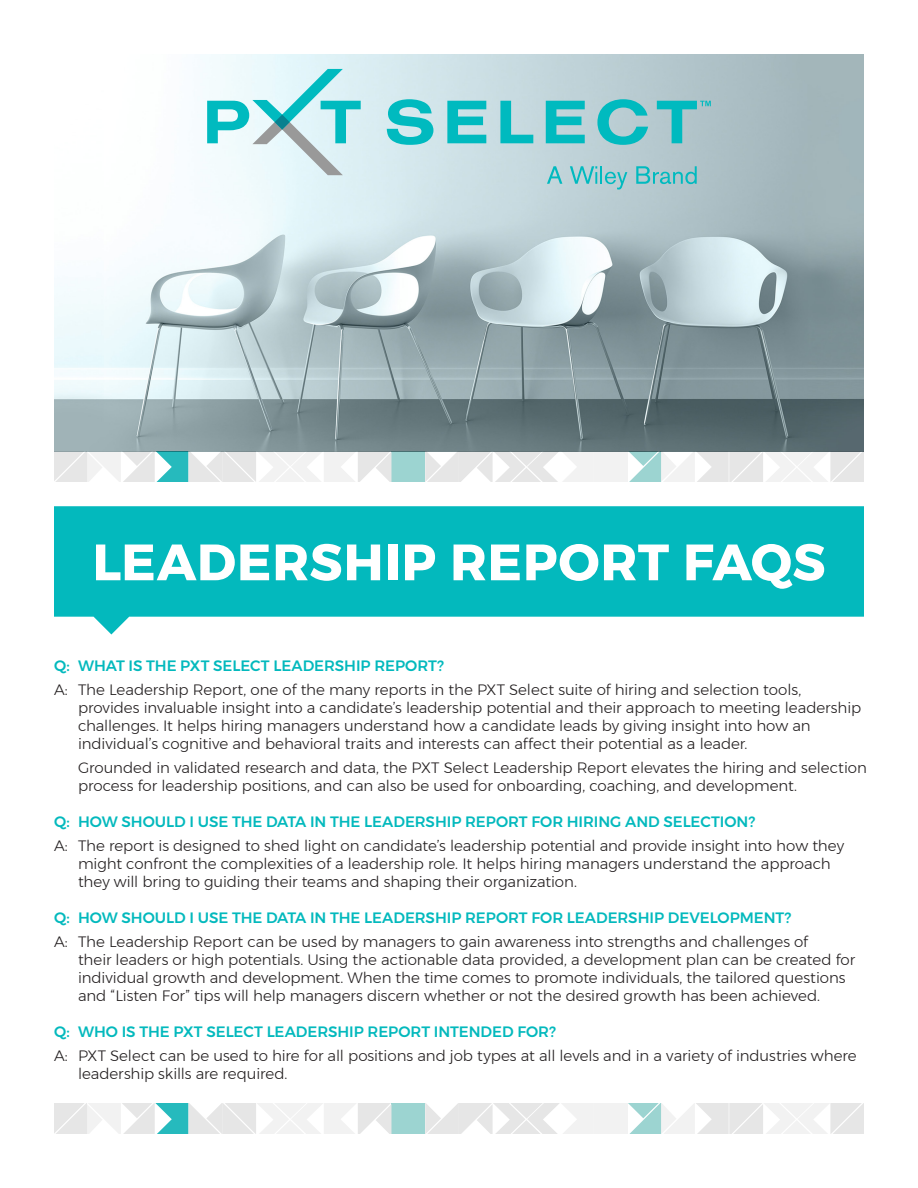
<style>
.page{position:relative;width:918px;height:1188px;background:#fff}
.page>*{position:absolute;margin:0;border:0;box-sizing:border-box;transform-origin:0 0}
.t1{font:700 51px "Montserrat";letter-spacing:.015em;color:#fff}
.t2{font:300 15px/18px "Montserrat";letter-spacing:-.005em;color:#231f20}
.t3{font:500 15px "Montserrat";letter-spacing:-.005em;color:#03b9bd}
</style>
<div class="page">
<svg style="left:54px;top:506px;width:810px;height:128px;background:#24c2c5"></svg>
<img style="left:54px;top:54px;width:810px;height:397px">
<div style="left:391px;top:451px;width:34px;height:31px;background:#9cd4d1"></div>
<div style="left:594px;top:451px;width:34px;height:31px;background:#f2f2f2"></div>
<svg style="left:54px;top:451px;width:338px;height:31px"></svg>
<svg style="left:425px;top:451px;width:169px;height:31px"></svg>
<svg style="left:627px;top:451px;width:237px;height:31px"></svg>
<svg style="left:447px;top:101px;width:39px;height:42px;background:#3fc5ca"></svg>
<svg style="left:387px;top:99px;width:46px;height:46px;background:#55ccd1"></svg>
<svg style="left:500px;top:101px;width:33px;height:42px"></svg>
<svg style="left:546px;top:101px;width:39px;height:42px;background:#3bc1c6"></svg>
<svg style="left:597px;top:99px;width:51px;height:46px;background:#62c3c9"></svg>
<svg style="left:657px;top:101px;width:54px;height:42px;background:#78c0c6"></svg>
<svg style="left:207px;top:69px;width:154px;height:106px"></svg>
<svg style="left:547px;top:166px;width:15px;height:18px"></svg>
<svg style="left:570px;top:166px;width:57px;height:24px"></svg>
<svg style="left:636px;top:166px;width:61px;height:18px"></svg>
<div style="left:391px;top:1104px;width:34px;height:30px;background:#9cd4d1"></div>
<div style="left:594px;top:1104px;width:34px;height:30px;background:#f2f2f2"></div>
<svg style="left:54px;top:1104px;width:338px;height:30px"></svg>
<svg style="left:425px;top:1104px;width:169px;height:30px"></svg>
<svg style="left:629px;top:1104px;width:235px;height:30px"></svg>
<p class="t1" style="left:93px;top:521px;width:734px">LEADERSHIP REPORT FAQS</p>
<p class="t3" style="left:54px;top:654px;width:392px">Q: WHAT IS THE PXT SELECT LEADERSHIP REPORT?</p>
<p class="t2" style="left:78px;top:681px;width:785px;text-indent:-24px">A: The Leadership Report, one of the many reports in the PXT Select suite of hiring and selection tools, provides invaluable insight into a candidate’s leadership potential and their approach to meeting leadership challenges. It helps hiring managers understand how a candidate leads by giving insight into how an individual’s cognitive and behavioral traits and interests can affect their potential as a leader.</p>
<p class="t2" style="left:78px;top:759px;width:790px">Grounded in validated research and data, the PXT Select Leadership Report elevates the hiring and selection process for leadership positions, and can also be used for onboarding, coaching, and development.</p>
<p class="t3" style="left:54px;top:810px;width:703px">Q: HOW SHOULD I USE THE DATA IN THE LEADERSHIP REPORT FOR HIRING AND SELECTION?</p>
<p class="t2" style="left:78px;top:837px;width:768px;text-indent:-24px">A: The report is designed to shed light on candidate’s leadership potential and provide insight into how they might confront the complexities of a leadership role. It helps hiring managers understand the approach they will bring to guiding their teams and shaping their organization.</p>
<p class="t3" style="left:54px;top:906px;width:739px">Q: HOW SHOULD I USE THE DATA IN THE LEADERSHIP REPORT FOR LEADERSHIP DEVELOPMENT?</p>
<p class="t2" style="left:78px;top:933px;width:779px;text-indent:-24px">A: The Leadership Report can be used by managers to gain awareness into strengths and challenges of<br>their leaders or high potentials. Using the actionable data provided, a development plan can be created for individual growth and development. When the time comes to promote individuals, the tailored questions and “Listen For” tips will help managers discern whether or not the desired growth has been achieved.</p>
<p class="t3" style="left:54px;top:1020px;width:503px">Q: WHO IS THE PXT SELECT LEADERSHIP REPORT INTENDED FOR?</p>
<p class="t2" style="left:78px;top:1047px;width:780px;text-indent:-24px">A: PXT Select can be used to hire for all positions and job types at all levels and in a variety of industries where leadership skills are required.</p>
</div>
